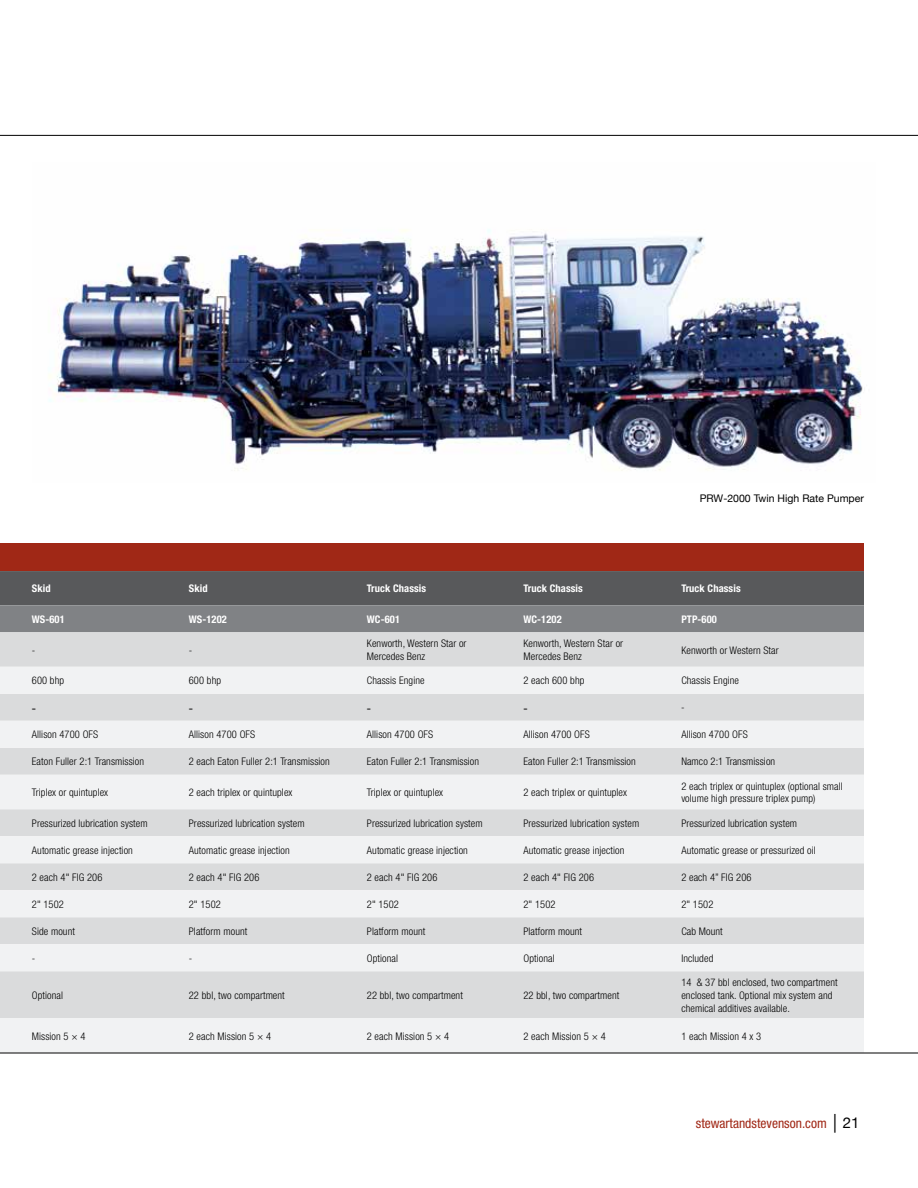
<style>
.page{position:relative;width:918px;height:1188px;background:#fff}
.page>*{position:absolute;margin:0;border:0;box-sizing:border-box;transform-origin:0 0}
.t1{font:condensed 15px "Myriad Pro";color:#000}
.t2{font:condensed 13.5px "Helvetica Neue";color:#a02816}
.t3{font:300 condensed 10.5px/12.6px "Helvetica Neue";letter-spacing:.01em;color:#000}
.t4{font:700 condensed 10.5px "Helvetica Neue";letter-spacing:.01em;color:#fff}
.t5{font:10.5px "Helvetica Neue";color:#000}
.s1{font-family:"Myriad Pro";font-size:18.75px;color:#000}
.s2{font-stretch:normal;font-size:15px;color:#000}
</style>
<div class="page">
<div style="left:0;top:543px;width:675px;height:28px;background:#a02816"></div>
<div style="left:675px;top:543px;width:189px;height:28px;background:#a02816"></div>
<svg style="left:0;top:571px;width:864px;height:61px;background:#6a6b6e"></svg>
<div style="left:0;top:632px;width:864px;height:35px;background:#dadbdc"></div>
<svg style="left:0;top:667px;width:864px;height:386px;fill:#f1f2f3"></svg>
<img style="left:49px;top:229px;width:814px;height:242px">
<hr style="left:0;top:1053px;width:918px;height:1px;background:#000">
<hr style="left:0;top:135px;width:918px;height:1px;background:#000">
<p class="t5" style="left:700px;top:491px;width:166px">PRW-2000 Twin High Rate Pumper</p>
<p class="t4" style="left:32px;top:582px;width:20px">Skid</p>
<p class="t4" style="left:189px;top:582px;width:20px">Skid</p>
<p class="t4" style="left:367px;top:582px;width:61px">Truck Chassis</p>
<p class="t4" style="left:523px;top:582px;width:61px">Truck Chassis</p>
<p class="t4" style="left:681px;top:582px;width:61px">Truck Chassis</p>
<p class="t4" style="left:32px;top:613px;width:34px">WS-601</p>
<p class="t4" style="left:189px;top:613px;width:40px">WS-1202</p>
<p class="t4" style="left:367px;top:613px;width:35px">WC-601</p>
<p class="t4" style="left:523px;top:613px;width:40px">WC-1202</p>
<p class="t4" style="left:681px;top:613px;width:37px">PTP-600</p>
<p class="t3" style="left:32px;top:644px;width:5px">-</p>
<p class="t3" style="left:189px;top:644px;width:5px">-</p>
<p class="t3" style="left:367px;top:637px;width:101px">Kenworth, Western Star or<br>Mercedes Benz</p>
<p class="t3" style="left:523px;top:637px;width:101px">Kenworth, Western Star or<br>Mercedes Benz</p>
<p class="t3" style="left:681px;top:644px;width:99px">Kenworth or Western Star</p>
<p class="t3" style="left:32px;top:674px;width:34px">600 bhp</p>
<p class="t3" style="left:189px;top:674px;width:34px">600 bhp</p>
<p class="t3" style="left:367px;top:674px;width:59px">Chassis Engine</p>
<p class="t3" style="left:523px;top:674px;width:62px">2 each 600 bhp</p>
<p class="t3" style="left:681px;top:674px;width:59px">Chassis Engine</p>
<h1 class="t1" style="left:32px;top:699px;width:6px">-</h1>
<h1 class="t1" style="left:189px;top:699px;width:6px">-</h1>
<h1 class="t1" style="left:367px;top:699px;width:6px">-</h1>
<h1 class="t1" style="left:523px;top:699px;width:6px">-</h1>
<p class="t3" style="left:681px;top:701px;width:5px">-</p>
<p class="t3" style="left:32px;top:728px;width:68px">Allison 4700 OFS</p>
<p class="t3" style="left:189px;top:728px;width:68px">Allison 4700 OFS</p>
<p class="t3" style="left:367px;top:728px;width:68px">Allison 4700 OFS</p>
<p class="t3" style="left:523px;top:728px;width:68px">Allison 4700 OFS</p>
<p class="t3" style="left:681px;top:728px;width:68px">Allison 4700 OFS</p>
<p class="t3" style="left:32px;top:755px;width:114px">Eaton Fuller 2:1 Transmission</p>
<p class="t3" style="left:189px;top:755px;width:143px">2 each Eaton Fuller 2:1 Transmission</p>
<p class="t3" style="left:367px;top:755px;width:114px">Eaton Fuller 2:1 Transmission</p>
<p class="t3" style="left:523px;top:755px;width:114px">Eaton Fuller 2:1 Transmission</p>
<p class="t3" style="left:681px;top:755px;width:95px">Namco 2:1 Transmission</p>
<p class="t3" style="left:32px;top:786px;width:78px">Triplex or quintuplex</p>
<p class="t3" style="left:189px;top:786px;width:105px">2 each triplex or quintuplex</p>
<p class="t3" style="left:367px;top:786px;width:78px">Triplex or quintuplex</p>
<p class="t3" style="left:523px;top:786px;width:105px">2 each triplex or quintuplex</p>
<p class="t3" style="left:681px;top:780px;width:163px">2 each triplex or quintuplex (optional small volume high pressure triplex pump)</p>
<p class="t3" style="left:32px;top:817px;width:117px">Pressurized lubrication system</p>
<p class="t3" style="left:189px;top:817px;width:117px">Pressurized lubrication system</p>
<p class="t3" style="left:367px;top:817px;width:117px">Pressurized lubrication system</p>
<p class="t3" style="left:523px;top:817px;width:117px">Pressurized lubrication system</p>
<p class="t3" style="left:681px;top:817px;width:117px">Pressurized lubrication system</p>
<p class="t3" style="left:32px;top:844px;width:103px">Automatic grease injection</p>
<p class="t3" style="left:189px;top:844px;width:103px">Automatic grease injection</p>
<p class="t3" style="left:367px;top:844px;width:103px">Automatic grease injection</p>
<p class="t3" style="left:523px;top:844px;width:103px">Automatic grease injection</p>
<p class="t3" style="left:681px;top:844px;width:136px">Automatic grease or pressurized oil</p>
<p class="t3" style="left:32px;top:871px;width:72px">2 each 4" FIG 206</p>
<p class="t3" style="left:189px;top:871px;width:72px">2 each 4" FIG 206</p>
<p class="t3" style="left:367px;top:871px;width:72px">2 each 4" FIG 206</p>
<p class="t3" style="left:523px;top:871px;width:72px">2 each 4" FIG 206</p>
<p class="t3" style="left:681px;top:871px;width:72px">2 each 4” FIG 206</p>
<p class="t3" style="left:32px;top:898px;width:34px">2" 1502</p>
<p class="t3" style="left:189px;top:898px;width:34px">2" 1502</p>
<p class="t3" style="left:367px;top:898px;width:34px">2" 1502</p>
<p class="t3" style="left:523px;top:898px;width:34px">2" 1502</p>
<p class="t3" style="left:681px;top:898px;width:34px">2" 1502</p>
<p class="t3" style="left:32px;top:925px;width:45px">Side mount</p>
<p class="t3" style="left:189px;top:925px;width:60px">Platform mount</p>
<p class="t3" style="left:367px;top:925px;width:60px">Platform mount</p>
<p class="t3" style="left:523px;top:925px;width:60px">Platform mount</p>
<p class="t3" style="left:681px;top:925px;width:43px">Cab Mount</p>
<p class="t3" style="left:32px;top:952px;width:5px">-</p>
<p class="t3" style="left:189px;top:952px;width:5px">-</p>
<p class="t3" style="left:367px;top:952px;width:33px">Optional</p>
<p class="t3" style="left:523px;top:952px;width:33px">Optional</p>
<p class="t3" style="left:681px;top:952px;width:33px">Included</p>
<p class="t3" style="left:32px;top:989px;width:33px">Optional</p>
<p class="t3" style="left:189px;top:989px;width:98px">22 bbl, two compartment</p>
<p class="t3" style="left:367px;top:989px;width:98px">22 bbl, two compartment</p>
<p class="t3" style="left:523px;top:989px;width:98px">22 bbl, two compartment</p>
<p class="t3" style="left:681px;top:976px;width:158px">14 &amp; 37 bbl enclosed, two compartment enclosed tank. Optional mix system and chemical additives available.</p>
<p class="t3" style="left:32px;top:1030px;width:55px">Mission 5 × 4</p>
<p class="t3" style="left:189px;top:1030px;width:84px">2 each Mission 5 × 4</p>
<p class="t3" style="left:367px;top:1030px;width:84px">2 each Mission 5 × 4</p>
<p class="t3" style="left:523px;top:1030px;width:84px">2 each Mission 5 × 4</p>
<p class="t3" style="left:681px;top:1030px;width:81px">1 each Mission 4 x 3</p>
<p class="t2" style="left:696px;top:1115px;width:165px">stewartandstevenson.com <span class="s1">|</span> <span class="s2">21</span></p>
</div>
